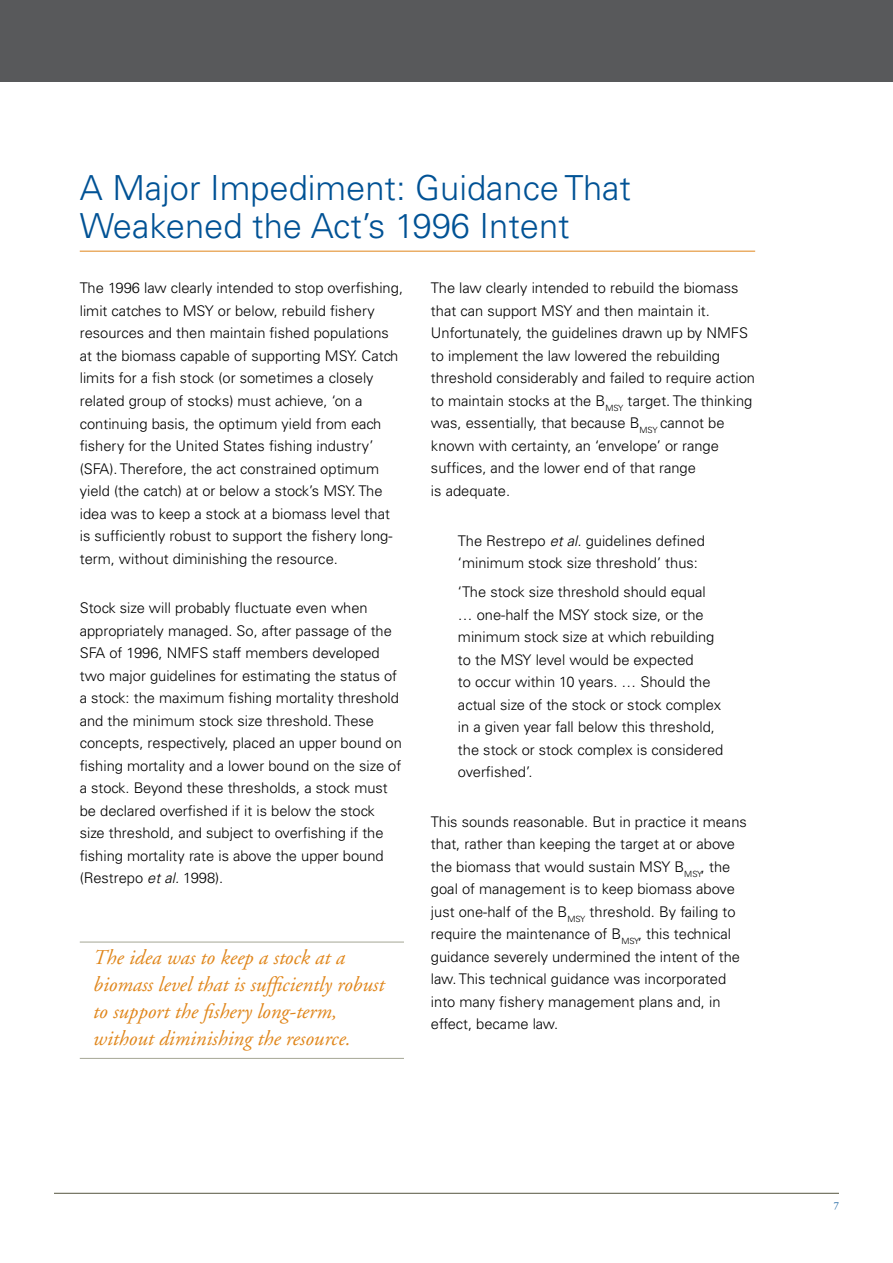
<style>
.page{position:relative;width:893px;height:1263px;background:#fff}
.page>*{position:absolute;margin:0;border:0;box-sizing:border-box;transform-origin:0 0}
.t1{font:300 34.5px/37.5px "Univers";color:#005295}
.t2{font:italic 21px/27px "Adobe Garamond";color:#e0861b}
.t3{font:300 14.7px/22.5px "Univers";color:#000}
.t4{font:10.5px "Adobe Garamond";color:#005295}
.s1{font-style:italic}
</style>
<div class="page">
<hr style="left:54px;top:1193px;width:785px;height:1px;background:#555540">
<div style="left:0;top:0;width:893px;height:81px;background:#58595b"></div>
<hr style="left:80px;top:942px;width:324px;height:1px;background:#a5a695">
<hr style="left:80px;top:1058px;width:324px;height:1px;background:#a5a695">
<hr style="left:80px;top:251px;width:675px;height:1px;background:#e0861b">
<h1 class="t1" style="left:80px;top:169px;width:553px">A Major Impediment: Guidance That<br>Weakened the Act’s 1996 Intent</h1>
<p class="t3" style="left:80px;top:277px;width:325px">The 1996 law clearly intended to stop overfishing, limit catches to MSY or below, rebuild fishery resources and then maintain fished populations at the biomass capable of supporting MSY. Catch limits for a fish stock (or sometimes a closely related group of stocks) must achieve, ‘on a continuing basis, the optimum yield from each fishery for the United States fishing industry’ (SFA). Therefore, the act constrained optimum yield (the catch) at or below a stock’s MSY. The idea was to keep a stock at a biomass level that is sufficiently robust to support the fishery long&shy;term, without diminishing the resource.</p>
<p class="t3" style="left:80px;top:597px;width:324px">Stock size will probably fluctuate even when appropriately managed. So, after passage of the SFA of 1996, N MFS staff members developed two major guidelines for estimating the status of a stock: the maximum fishing mortality threshold and the minimum stock size threshold. These concepts, respectively, placed an upper bound on fishing mortality and a lower bound on the size of a stock. Beyond these thresholds, a stock must be declared overfished if it is below the stock size threshold, and subject to overfishing if the fishing mortality rate is above the upper bound (Restrepo <span class="s1">et al.</span> 1998).</p>
<h2 class="t2" style="left:93px;top:944px;width:293px">The idea was to keep a stock at a biomass level that is sufficiently robust to support the fishery long-term, without diminishing the resource.</h2>
<p class="t3" style="left:431px;top:277px;width:326px">The law clearly intended to rebuild the biomass that can support MSY and then maintain it.<br>Unfortunately, the guidelines drawn up by N MFS to implement the law lowered the rebuilding threshold considerably and failed to require action to maintain stocks at the B<sub>MSY</sub> target. The thinking was, essentially, that because B<sub>MSY</sub> cannot be known with certainty, an ‘envelope’ or range suffices, and the lower end of that range<br>is adequate.</p>
<p class="t3" style="left:458px;top:529px;width:248px">The Restrepo <span class="s1">et al.</span> guidelines defined ‘minimum stock size threshold’ thus:</p>
<p class="t3" style="left:458px;top:581px;width:267px">‘The stock size threshold should equal … one-half the MSY stock size, or the minimum stock size at which rebuilding to the MSY level would be expected<br>to occur within 10 years. … Should the actual size of the stock or stock complex in a given year fall below this threshold, the stock or stock complex is considered overfished’.</p>
<p class="t3" style="left:431px;top:810px;width:317px">This sounds reasonable. But in practice it means that, rather than keeping the target at or above the biomass that would sustain MSY B<sub>MSY</sub>, the goal of management is to keep biomass above just one-half of the B<sub>MSY</sub> threshold. By failing to require the maintenance of B<sub>MSY</sub>, this technical guidance severely undermined the intent of the law. This technical guidance was incorporated into many fishery management plans and, in effect, became law.</p>
<p class="t4" style="left:834px;top:1200px;width:7px">7</p>
</div>
